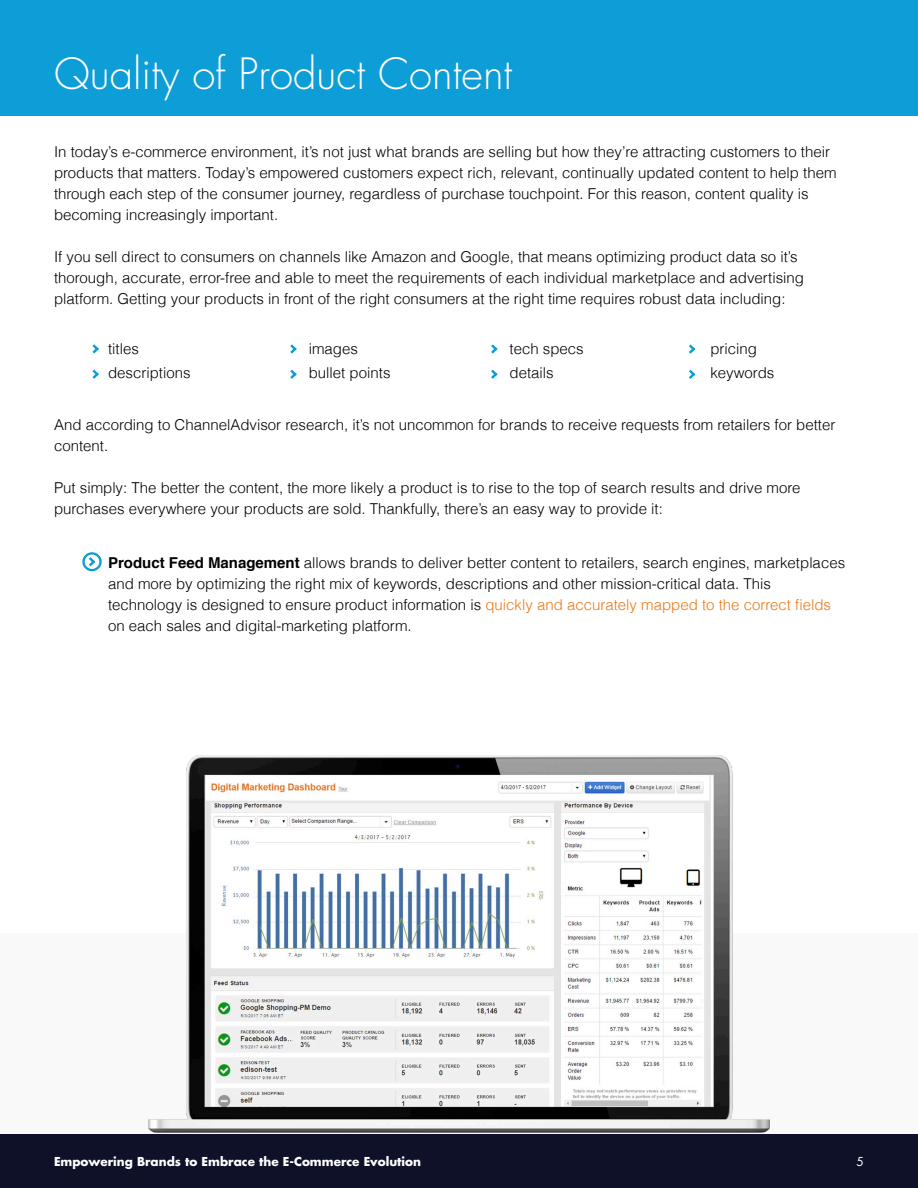
<style>
.page{position:relative;width:918px;height:1188px;background:#fff}
.page>*{position:absolute;margin:0;border:0;box-sizing:border-box;transform-origin:0 0}
.t1{font:300 42px "Futura Std";color:#fff}
.t2{font:300 15px/21px "Helvetica";color:#000}
.t3{font:700 12px "Futura Std";color:#fff}
.t4{font:12px "Futura Std";color:#fff}
.s1{font-weight:700}
.s2{color:#eb7713}
</style>
<div class="page">
<div style="left:0;top:1134px;width:918px;height:54px;background:#0f1129"></div>
<div style="left:0;top:0;width:918px;height:116px;background:#0d9ed8"></div>
<div style="left:0;top:933px;width:918px;height:201px;background:#f9f9f9"></div>
<svg style="left:82px;top:552px;width:20px;height:19px"></svg>
<img style="left:149px;top:756px;width:620px;height:377px">
<svg style="left:92px;top:370px;width:7px;height:9px"></svg>
<svg style="left:92px;top:344px;width:7px;height:10px"></svg>
<svg style="left:290px;top:370px;width:7px;height:9px"></svg>
<svg style="left:290px;top:344px;width:7px;height:10px"></svg>
<svg style="left:491px;top:370px;width:7px;height:9px"></svg>
<svg style="left:491px;top:344px;width:7px;height:10px"></svg>
<svg style="left:689px;top:370px;width:6px;height:9px"></svg>
<svg style="left:689px;top:344px;width:6px;height:10px"></svg>
<p class="t1" style="left:54px;top:48px;width:460px">Quality of Product Content</p>
<p class="t2" style="left:54px;top:140px;width:784px">In today’s e-commerce environment, it’s not just what brands are selling but how they’re attracting customers to their products that matters. Today’s empowered customers expect rich, relevant, continually updated content to help them through each step of the consumer journey, regardless of purchase touchpoint. For this reason, content quality is becoming increasingly important.</p>
<p class="t2" style="left:54px;top:245px;width:752px">If you sell direct to consumers on channels like Amazon and Google, that means optimizing product data so it’s thorough, accurate, error-free and able to meet the requirements of each individual marketplace and advertising platform. Getting your products in front of the right consumers at the right time requires robust data including:</p>
<p class="t2" style="left:108px;top:337px;width:32px">titles</p>
<p class="t2" style="left:108px;top:361px;width:84px">descriptions</p>
<p class="t2" style="left:309px;top:337px;width:51px">images</p>
<p class="t2" style="left:309px;top:361px;width:83px">bullet points</p>
<p class="t2" style="left:510px;top:337px;width:76px">tech specs</p>
<p class="t2" style="left:510px;top:361px;width:46px">details</p>
<p class="t2" style="left:710px;top:337px;width:48px">pricing</p>
<p class="t2" style="left:710px;top:361px;width:65px">keywords</p>
<p class="t2" style="left:54px;top:413px;width:783px">And according to ChannelAdvisor research, it’s not uncommon for brands to receive requests from retailers for better content.</p>
<p class="t2" style="left:54px;top:476px;width:748px">Put simply: The better the content, the more likely a product is to rise to the top of search results and drive more purchases everywhere your products are sold. Thankfully, there’s an easy way to provide it:</p>
<p class="t2" style="left:108px;top:551px;width:739px"><span class="s1">Product Feed Management</span> allows brands to deliver better content to retailers, search engines, marketplaces and more by optimizing the right mix of keywords, descriptions and other mission-critical data. This technology is designed to ensure product information is <span class="s2">quickly and accurately mapped to the correct fields </span>on each sales and digital-marketing platform.</p>
<p class="t3" style="left:54px;top:1153px;width:369px">Empowering Brands to Embrace the E-Commerce Evolution</p>
<p class="t4" style="left:857px;top:1154px;width:9px">5</p>
</div>
